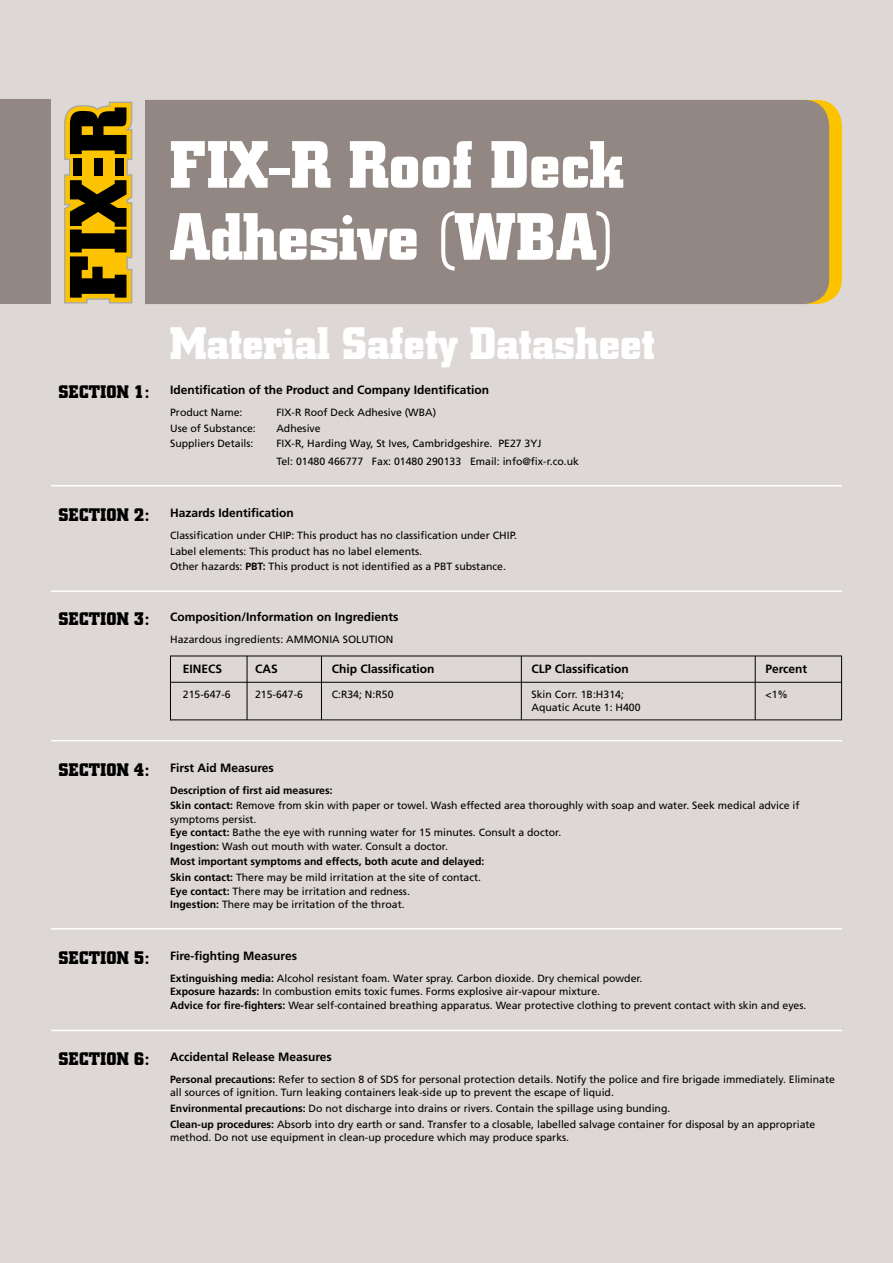
<style>
.page{position:relative;width:893px;height:1263px;background:#ddd8d6}
.page>*{position:absolute;margin:0;border:0;box-sizing:border-box;transform-origin:0 0}
.t1{font:700 66px/72px "City";color:#fff}
.t2{font:700 45px "City";color:#fff}
.t3{font:700 18px "City";letter-spacing:.02em;color:#000}
.t4{font:700 12px "Frutiger";color:#000}
.t5{font:10.5px/13.5px "Frutiger";color:#000}
.t6{font:700 10.5px/15.6px "Frutiger";color:#000}
.s1{font-family:"City";font-size:18px}
.s2{font-weight:700}
.s3{font-weight:400}
</style>
<div class="page">
<div style="left:0;top:100px;width:51px;height:204px;background:#928782"></div>
<div style="left:81px;top:100px;width:748px;height:204px;background:#928782;border-radius:26px"></div>
<div style="left:51px;top:88px;width:94px;height:230px;background:#ddd8d6"></div>
<svg style="left:64px;top:102px;width:68px;height:201px;background:#7d6410"></svg>
<div style="left:74px;top:159px;width:8px;height:17px;background:#000"></div>
<div style="left:115px;top:159px;width:8px;height:17px;background:#000"></div>
<div style="left:94px;top:159px;width:8px;height:17px;background:#000"></div>
<hr style="left:51px;top:485px;width:791px;height:1px;background:#fff">
<hr style="left:51px;top:590px;width:791px;height:2px;background:#fff">
<hr style="left:51px;top:740px;width:791px;height:1px;background:#fff">
<hr style="left:51px;top:928px;width:791px;height:1px;background:#fff">
<hr style="left:170px;top:656px;width:672px;height:1px;background:#000">
<hr style="left:170px;top:682px;width:672px;height:1px;background:#000">
<hr style="left:170px;top:719px;width:672px;height:1px;background:#000">
<hr style="left:170px;top:656px;width:1px;height:64px;background:#000">
<hr style="left:247px;top:656px;width:1px;height:64px;background:#000">
<hr style="left:321px;top:656px;width:1px;height:64px;background:#000">
<hr style="left:521px;top:656px;width:1px;height:64px;background:#000">
<hr style="left:755px;top:656px;width:1px;height:64px;background:#000">
<hr style="left:841px;top:656px;width:1px;height:64px;background:#000">
<hr style="left:51px;top:1030px;width:791px;height:1px;background:#fff">
<h1 class="t1" style="left:170px;top:130px;width:455px">FIX-R Roof Deck<br>Adhesive (WBA)</h1>
<h2 class="t2" style="left:170px;top:318px;width:486px">Material Safety Datasheet</h2>
<p class="t4" style="left:58px;top:383px;width:432px"><span class="s1">SECTION 1:</span> Identification of the Product and Company Identification</p>
<p class="t5" style="left:170px;top:406px;width:74px">Product Name:</p>
<p class="t5" style="left:276px;top:406px;width:161px">FIX-R Roof Deck Adhesive (WBA)</p>
<p class="t5" style="left:170px;top:421px;width:87px">Use of Substance:</p>
<p class="t5" style="left:276px;top:421px;width:46px">Adhesive</p>
<p class="t5" style="left:170px;top:437px;width:85px">Suppliers Details:</p>
<p class="t5" style="left:276px;top:435px;width:304px;line-height:17.7px">FIX-R, Harding Way, St Ives, Cambridgeshire. PE27 3YJ<br>Tel: 01480 466777 Fax: 01480 290133 Email: info@fix-r.co.uk</p>
<h3 class="t3" style="left:58px;top:505px;width:92px">SECTION 2:</h3>
<p class="t4" style="left:170px;top:506px;width:125px">Hazards Identification</p>
<p class="t5" style="left:170px;top:527px;width:348px;line-height:15.6px">Classification under CHIP: This product has no classification under CHIP.<br>Label elements: This product has no label elements.<br>Other hazards: <span class="s2">PBT:</span> This product is not identified as a PBT substance.</p>
<h3 class="t3" style="left:58px;top:609px;width:92px">SECTION 3:</h3>
<p class="t4" style="left:170px;top:610px;width:230px">Composition/Information on Ingredients</p>
<p class="t5" style="left:170px;top:633px;width:225px">Hazardous ingredients: AMMONIA SOLUTION</p>
<p class="t4" style="left:183px;top:662px;width:41px">EINECS</p>
<p class="t4" style="left:255px;top:662px;width:24px">CAS</p>
<p class="t4" style="left:332px;top:662px;width:104px">Chip Classification</p>
<p class="t4" style="left:532px;top:662px;width:99px">CLP Classification</p>
<p class="t4" style="left:765px;top:662px;width:43px">Percent</p>
<p class="t5" style="left:183px;top:687px;width:49px">215-647-6</p>
<p class="t5" style="left:255px;top:687px;width:49px">215-647-6</p>
<p class="t5" style="left:332px;top:687px;width:63px">C:R34; N:R50</p>
<p class="t5" style="left:531px;top:687px;width:94px">Skin Corr. 1B:H314;</p>
<p class="t5" style="left:765px;top:687px;width:24px">&lt;1%</p>
<p class="t5" style="left:531px;top:700px;width:111px">Aquatic Acute 1: H400</p>
<h3 class="t3" style="left:58px;top:759px;width:92px">SECTION 4:</h3>
<p class="t4" style="left:170px;top:760px;width:105px">First Aid Measures</p>
<p class="t5" style="left:170px;top:782px;width:631px;line-height:15.6px"><span class="s2">Description of first aid measures:<br>Skin contact:</span> Remove from skin with paper or towel. Wash effected area thoroughly with soap and water. Seek medical advice if</p>
<p class="t5" style="left:170px;top:812px;width:393px">symptoms persist.<br><span class="s2">Eye contact:</span> Bathe the eye with running water for 15 minutes. Consult a doctor.<br><span class="s2">Ingestion:</span> Wash out mouth with water. Consult a doctor.</p>
<p class="t6" style="left:170px;top:854px;width:316px">Most important symptoms and effects, both acute and delayed:<br>Skin contact: <span class="s3">There may be mild irritation at the site of contact.</span></p>
<p class="t5" style="left:170px;top:884px;width:241px"><span class="s2">Eye contact:</span> There may be irritation and redness.<br><span class="s2">Ingestion:</span> There may be irritation of the throat.</p>
<h3 class="t3" style="left:58px;top:948px;width:92px">SECTION 5:</h3>
<p class="t4" style="left:170px;top:948px;width:128px">Fire-fighting Measures</p>
<p class="t5" style="left:170px;top:971px;width:638px"><span class="s2">Extinguishing media:</span> Alcohol resistant foam. Water spray. Carbon dioxide. Dry chemical powder.<br><span class="s2">Exposure hazards:</span> In combustion emits toxic fumes. Forms explosive air-vapour mixture.<br><span class="s2">Advice for fire-fighters:</span> Wear self-contained breathing apparatus. Wear protective clothing to prevent contact with skin and eyes.</p>
<p class="t4" style="left:58px;top:1049px;width:275px"><span class="s1">SECTION 6:</span> Accidental Release Measures</p>
<p class="t5" style="left:170px;top:1072px;width:666px"><span class="s2">Personal precautions:</span> Refer to section 8 of SDS for personal protection details. Notify the police and fire brigade immediately. Eliminate all sources of ignition. Turn leaking containers leak-side up to prevent the escape of liquid.</p>
<p class="t5" style="left:170px;top:1100px;width:647px;line-height:15.6px"><span class="s2">Environmental precautions:</span> Do not discharge into drains or rivers. Contain the spillage using bunding.<br><span class="s2">Clean-up procedures:</span> Absorb into dry earth or sand. Transfer to a closable, labelled salvage container for disposal by an appropriate</p>
<p class="t5" style="left:170px;top:1130px;width:401px">method. Do not use equipment in clean-up procedure which may produce sparks.</p>
</div>
